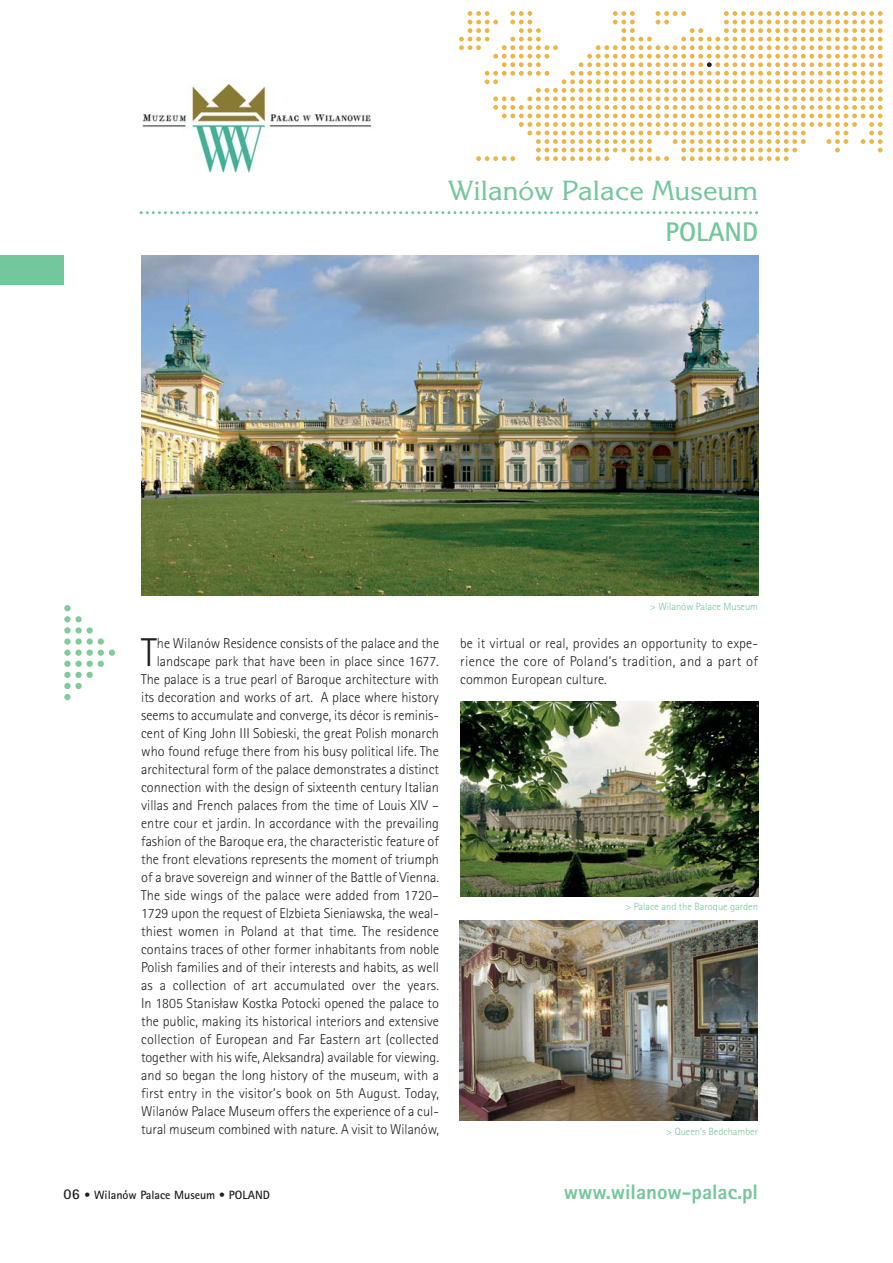
<style>
.page{position:relative;width:893px;height:1263px;background:#fff}
.page>*{position:absolute;margin:0;border:0;box-sizing:border-box;transform-origin:0 0}
.t1{font:300 40.35px "Rotis Sans Serif";color:#231f20}
.t2{font:27px "Korinna";color:#74c69c}
.t3{font:700 27px "Rotis Sans Serif";color:#74c69c}
.t4{font:800 21px "Rotis Sans Serif";color:#74c69c}
.t5{font:300 14.25px/18px "Rotis Sans Serif";color:#231f20;text-align:right}
.t6{font:700 12px "Rotis Sans Serif";color:#231f20}
.t7{font:300 10.5px "Rotis Sans Serif";color:#74c69c}
.s1{font-size:15px}
</style>
<div class="page">
<img style="left:141px;top:255px;width:617px;height:340px">
<div style="left:98px;top:638px;width:6px;height:7px;background:#81ca9c;border-radius:50%"></div>
<div style="left:87px;top:627px;width:6px;height:7px;background:#81ca9c;border-radius:50%"></div>
<div style="left:87px;top:638px;width:6px;height:7px;background:#81ca9c;border-radius:50%"></div>
<svg style="left:87px;top:650px;width:28px;height:28px"></svg>
<div style="left:75px;top:616px;width:7px;height:6px;background:#81ca9c;border-radius:50%"></div>
<svg style="left:75px;top:627px;width:7px;height:7px"></svg>
<svg style="left:75px;top:638px;width:7px;height:7px"></svg>
<div style="left:75px;top:650px;width:7px;height:6px;background:#81ca9c;border-radius:50%"></div>
<div style="left:75px;top:661px;width:7px;height:6px;background:#81ca9c;border-radius:50%"></div>
<div style="left:75px;top:672px;width:7px;height:6px;background:#81ca9c;border-radius:50%"></div>
<div style="left:75px;top:683px;width:7px;height:6px;background:#81ca9c;border-radius:50%"></div>
<div style="left:64px;top:605px;width:7px;height:6px;background:#81ca9c;border-radius:50%"></div>
<div style="left:64px;top:616px;width:7px;height:6px;background:#81ca9c;border-radius:50%"></div>
<svg style="left:64px;top:627px;width:7px;height:7px"></svg>
<svg style="left:64px;top:638px;width:7px;height:7px"></svg>
<div style="left:64px;top:650px;width:7px;height:6px;background:#81ca9c;border-radius:50%"></div>
<div style="left:64px;top:661px;width:7px;height:6px;background:#81ca9c;border-radius:50%"></div>
<div style="left:64px;top:672px;width:7px;height:6px;background:#81ca9c;border-radius:50%"></div>
<div style="left:64px;top:694px;width:7px;height:6px;background:#81ca9c;border-radius:50%"></div>
<div style="left:64px;top:683px;width:7px;height:6px;background:#81ca9c;border-radius:50%"></div>
<svg style="left:459px;top:11px;width:423px;height:150px"></svg>
<svg style="left:140px;top:211px;width:618px;height:3px"></svg>
<img style="left:460px;top:702px;width:298px;height:194px">
<img style="left:142px;top:83px;width:230px;height:90px">
<div style="left:0;top:255px;width:64px;height:30px;background:#74c69c"></div>
<img style="left:459px;top:920px;width:298px;height:200px">
<h2 class="t2" style="left:448px;top:181px;width:311px">Wilanów Palace Museum</h2>
<h2 class="t3" style="left:665px;top:222px;width:94px">POLAND</h2>
<p class="t7" style="left:649px;top:603px;width:110px">&gt; Wilanów Palace Museum</p>
<p class="t5" style="left:141px;top:635px;width:299px">he Wilanów Residence consists of the palace and the landscape park that have been in place since 1677.<br>The palace is a true pearl of Baroque architecture with its decoration and works of art. A place where history seems to accumulate and converge, its décor is reminis&shy;cent of King John III Sobieski, the great Polish monarch who found refuge there from his busy political life. The architectural form of the palace demonstrates a distinct connection with the design of sixteenth century Italian villas and French palaces from the time of Louis XIV – entre cour et jardin. In accordance with the prevailing fashion of the Baroque era, the characteristic feature of the front elevations represents the moment of triumph of a brave sovereign and winner of the Battle of Vienna.<br>The side wings of the palace were added from 1720– 1729 upon the request of Elzbieta Sieniawska, the weal&shy;thiest women in Poland at that time. The residence contains traces of other former inhabitants from noble Polish families and of their interests and habits, as well as a collection of art accumulated over the years.<br>In 1805 Stanisław Kostka Potocki opened the palace to the public, making its historical interiors and extensive collection of European and Far Eastern art (collected together with his wife, Aleksandra) available for viewing. and so began the long history of the museum, with a first entry in the visitor’s book on 5th August. Today, Wilanów Palace Museum offers the experience of a cul&shy;tural museum combined with nature. A visit to Wilanów,</p>
<p class="t5" style="left:460px;top:635px;width:299px;text-align:justify">be it virtual or real, provides an opportunity to expe&shy;rience the core of Poland’s tradition, and a part of common European culture.</p>
<h1 class="t1" style="left:141px;top:638px;width:17px">T</h1>
<p class="t7" style="left:625px;top:902px;width:134px">&gt; Palace and the Baroque garden</p>
<p class="t7" style="left:666px;top:1128px;width:93px">&gt; Queen’s Bedchamber</p>
<p class="t6" style="left:64px;top:1190px;width:208px"><span class="s1">06</span> • Wilanów Palace Museum • POLAND</p>
<h3 class="t4" style="left:563px;top:1185px;width:196px">www.wilanow-palac.pl</h3>
</div>
